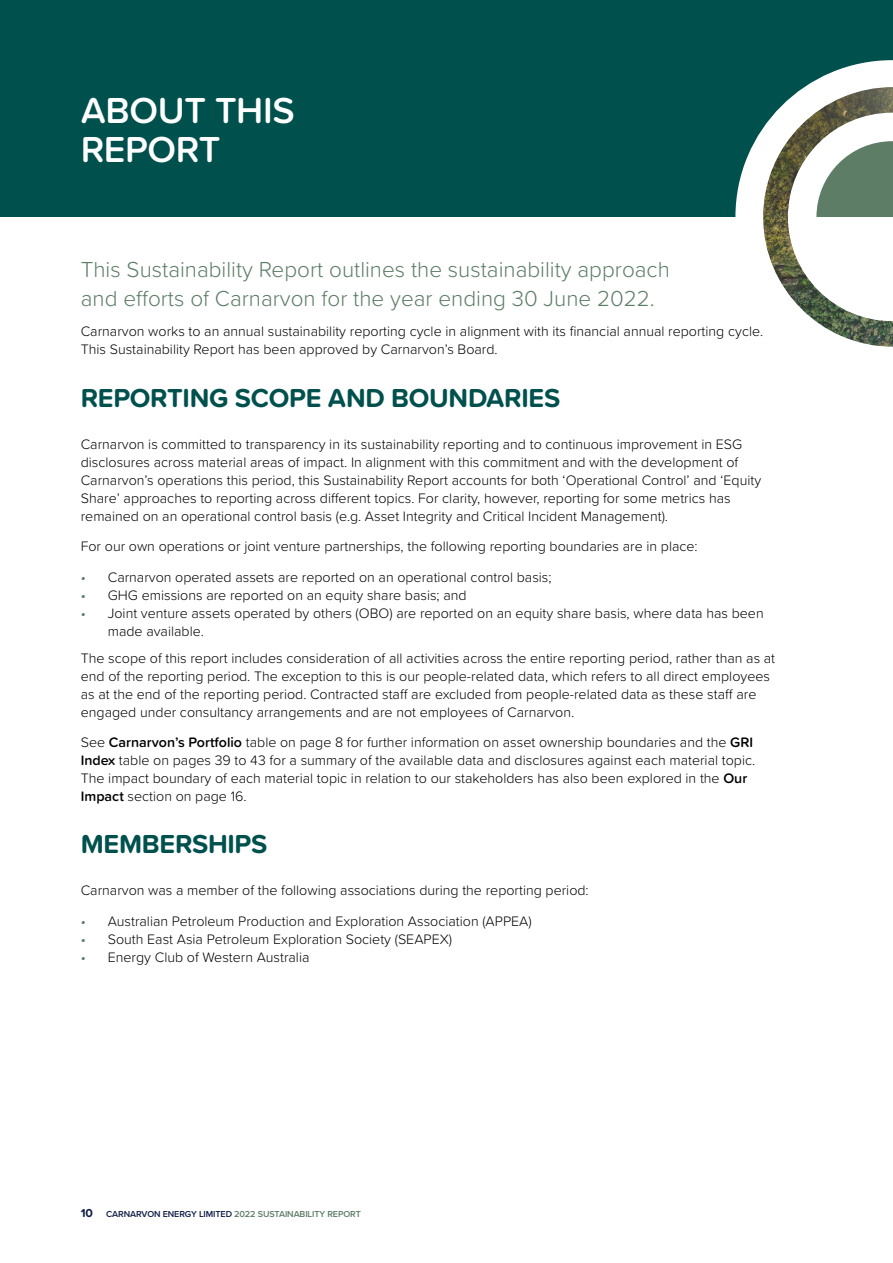
<style>
.page{position:relative;width:893px;height:1263px;background:#fff}
.page>*{position:absolute;margin:0;border:0;box-sizing:border-box;transform-origin:0 0}
.t1{font:600 37.5px/39px "Proxima Soft";letter-spacing:-.01em;color:#fff}
.t2{font:700 27px "Proxima Soft";letter-spacing:-.01em;color:#00504d}
.t3{font:300 22.5px/28.5px "Proxima Soft";color:#5d7d67}
.t4{font:300 14.25px/18px "Proxima Soft";color:#000}
.t5{font:600 9px "Proxima Nova";letter-spacing:-.01em;color:#5d7d67}
.s1{font-weight:400;font-style:italic;color:#5d7d67}
.s2{font-weight:600}
.s3{font-family:"Proxima Soft";font-weight:700;font-size:12px;color:#0f1c45}
.s4{color:#0f1c45}
</style>
<div class="page">
<div style="left:0;top:0;width:893px;height:217px;background:#00504d"></div>
<svg style="left:735px;top:60px;width:158px;height:157px"></svg>
<img style="left:763px;top:87px;width:130px;height:260px">
<h1 class="t1" style="left:81px;top:90px;width:215px">ABOUT THIS<br>REPORT</h1>
<h3 class="t3" style="left:81px;top:254px;width:591px">This Sustainability Report outlines the sustainability approach and efforts of Carnarvon for the year ending 30 June 2022.</h3>
<p class="t4" style="left:81px;top:322px;width:684px">Carnarvon works to an annual sustainability reporting cycle in alignment with its financial annual reporting cycle.<br>This Sustainability Report has been approved by Carnarvon’s Board.</p>
<h2 class="t2" style="left:81px;top:377px;width:481px">REPORTING SCOPE AND BOUNDARIES</h2>
<p class="t4" style="left:81px;top:434px;width:682px">Carnarvon is committed to transparency in its sustainability reporting and to continuous improvement in ESG disclosures across material areas of impact. In alignment with this commitment and with the development of Carnarvon’s operations this period, this Sustainability Report accounts for both ‘Operational Control’ and ‘Equity Share’ approaches to reporting across different topics. For clarity, however, reporting for some metrics has remained on an operational control basis (e.g. Asset Integrity and Critical Incident Management).</p>
<p class="t4" style="left:81px;top:537px;width:618px">For our own operations or joint venture partnerships, the following reporting boundaries are in place:</p>
<p class="t4" style="left:81px;top:567px;width:472px"><span class="s1">•</span> Carnarvon operated assets are reported on an operational control basis;</p>
<p class="t4" style="left:81px;top:585px;width:387px"><span class="s1">•</span> GHG emissions are reported on an equity share basis; and</p>
<p class="t4" style="left:108px;top:603px;width:657px;text-indent:-27px"><span class="s1">•</span> Joint venture assets operated by others (OBO) are reported on an equity share basis, where data has been made available.</p>
<p class="t4" style="left:81px;top:648px;width:696px">The scope of this report includes consideration of all activities across the entire reporting period, rather than as at end of the reporting period. The exception to this is our people-related data, which refers to all direct employees as at the end of the reporting period. Contracted staff are excluded from people-related data as these staff are engaged under consultancy arrangements and are not employees of Carnarvon.</p>
<p class="t4" style="left:81px;top:733px;width:676px">See <span class="s2">Carnarvon’s Portfolio</span> table on page 8 for further information on asset ownership boundaries and the <span class="s2">GRI Index</span> table on pages 39 to 43 for a summary of the available data and disclosures against each material topic.<br>The impact boundary of each material topic in relation to our stakeholders has also been explored in the <span class="s2">Our Impact</span> section on page 16.</p>
<h2 class="t2" style="left:81px;top:824px;width:188px">MEMBERSHIPS</h2>
<p class="t4" style="left:81px;top:881px;width:509px">Carnarvon was a member of the following associations during the reporting period:</p>
<p class="t4" style="left:81px;top:912px;width:452px"><span class="s1">•</span> Australian Petroleum Production and Exploration Association (APPEA)</p>
<p class="t4" style="left:81px;top:930px;width:373px"><span class="s1">•</span> South East Asia Petroleum Exploration Society (SEAPEX)</p>
<p class="t4" style="left:81px;top:948px;width:230px"><span class="s1">•</span> Energy Club of Western Australia</p>
<p class="t5" style="left:81px;top:1207px;width:282px"><span class="s3">10</span> <span class="s4">CARNARVON ENERGY LIMITED</span> 2022 SUSTAINABILITY REPORT</p>
</div>
